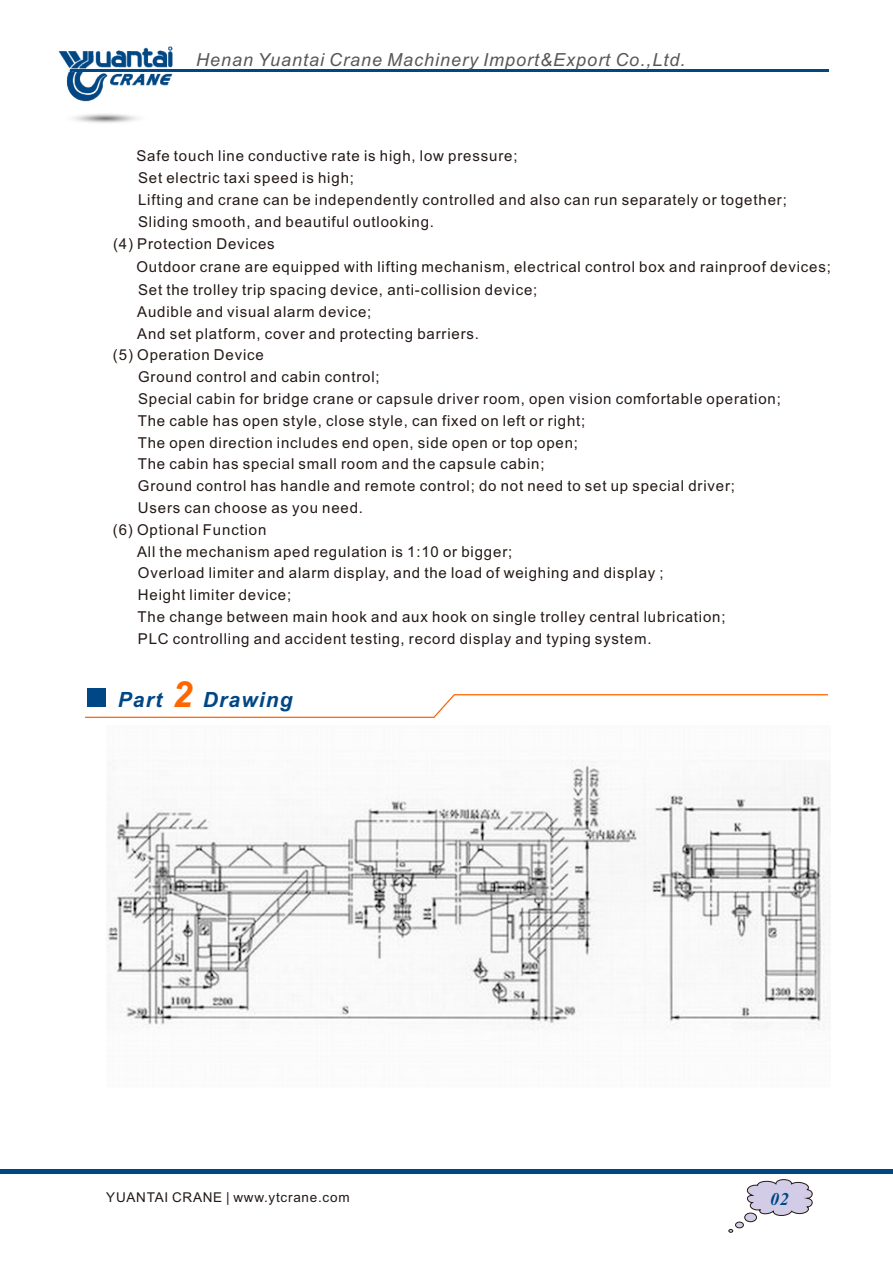
<style>
.page{position:relative;width:893px;height:1263px;background:#fff}
.page>*{position:absolute;margin:0;border:0;box-sizing:border-box;transform-origin:0 0}
.t1{font:italic 700 21px "Arial";letter-spacing:.055em;color:#004785}
.t2{font:italic 18px "Arial";letter-spacing:.055em;color:#595857}
.t3{font:italic 700 18px "Times New Roman";color:#004785}
.t4{font:15px "Arial";letter-spacing:.055em;color:#231916}
.t5{font:13.5px "Arial";letter-spacing:.055em;color:#231916}
.s1{font-family:"Adobe Fangsong Std"}
.s2{font-size:36px;color:#f60}
</style>
<div class="page">
<hr style="left:71px;top:69px;width:758px;height:2px;background:#004785">
<div style="left:0;top:1169px;width:893px;height:5px;background:#004785"></div>
<img style="left:58px;top:46px;width:120px;height:77px">
<svg style="left:728px;top:1179px;width:85px;height:54px"></svg>
<div style="left:87px;top:689px;width:18px;height:18px;background:#004785"></div>
<svg style="left:85px;top:693px;width:743px;height:25px"></svg>
<img style="left:106px;top:762px;width:721px;height:267px">
<p class="t2" style="left:196px;top:53px;width:491px">Henan Yuantai Crane Machinery Import&amp;Export Co.,Ltd.</p>
<p class="t4" style="left:113px;top:150px;width:406px"><span class="s1">　</span> Safe touch line conductive rate is high, low pressure;</p>
<p class="t4" style="left:138px;top:173px;width:217px">Set electric taxi speed is high;</p>
<p class="t4" style="left:138px;top:194px;width:650px">Lifting and crane can be independently controlled and also can run separately or together;</p>
<p class="t4" style="left:138px;top:216px;width:297px">Sliding smooth, and beautiful outlooking.</p>
<p class="t4" style="left:113px;top:238px;width:163px">(4) Protection Devices</p>
<p class="t4" style="left:113px;top:261px;width:719px"><span class="s1">　</span> Outdoor crane are equipped with lifting mechanism, electrical control box and rainproof devices;</p>
<p class="t4" style="left:138px;top:284px;width:401px">Set the trolley trip spacing device, anti-collision device;</p>
<p class="t4" style="left:137px;top:306px;width:236px">Audible and visual alarm device;</p>
<p class="t4" style="left:137px;top:328px;width:343px">And set platform, cover and protecting barriers.</p>
<p class="t4" style="left:113px;top:349px;width:152px">(5) Operation Device</p>
<p class="t4" style="left:138px;top:371px;width:243px">Ground control and cabin control;</p>
<p class="t4" style="left:138px;top:393px;width:644px">Special cabin for bridge crane or capsule driver room, open vision comfortable operation;</p>
<p class="t4" style="left:138px;top:415px;width:449px">The cable has open style, close style, can fixed on left or right;</p>
<p class="t4" style="left:138px;top:437px;width:442px">The open direction includes end open, side open or top open;</p>
<p class="t4" style="left:138px;top:458px;width:408px">The cabin has special small room and the capsule cabin;</p>
<p class="t4" style="left:138px;top:480px;width:598px">Ground control has handle and remote control; do not need to set up special driver;</p>
<p class="t4" style="left:138px;top:502px;width:227px">Users can choose as you need.</p>
<p class="t4" style="left:113px;top:524px;width:155px">(6) Optional Function</p>
<p class="t4" style="left:137px;top:546px;width:377px">All the mechanism aped regulation is 1:10 or bigger;</p>
<p class="t4" style="left:138px;top:567px;width:527px">Overload limiter and alarm display, and the load of weighing and display ;</p>
<p class="t4" style="left:138px;top:589px;width:155px">Height limiter device;</p>
<p class="t4" style="left:138px;top:611px;width:589px">The change between main hook and aux hook on single trolley central lubrication;</p>
<p class="t4" style="left:138px;top:633px;width:515px">PLC controlling and accident testing, record display and typing system.</p>
<h1 class="t1" style="left:172px;top:692px;width:122px"><span class="s2">2</span> rawing</h1>
<h1 class="t1" style="left:118px;top:692px;width:46px">Part</h1>
<h1 class="t1" style="left:203px;top:692px;width:17px">D</h1>
<p class="t5" style="left:106px;top:1192px;width:245px">YUANTAI CRANE | www.ytcrane.com</p>
<p class="t3" style="left:770px;top:1192px;width:20px">02</p>
</div>
